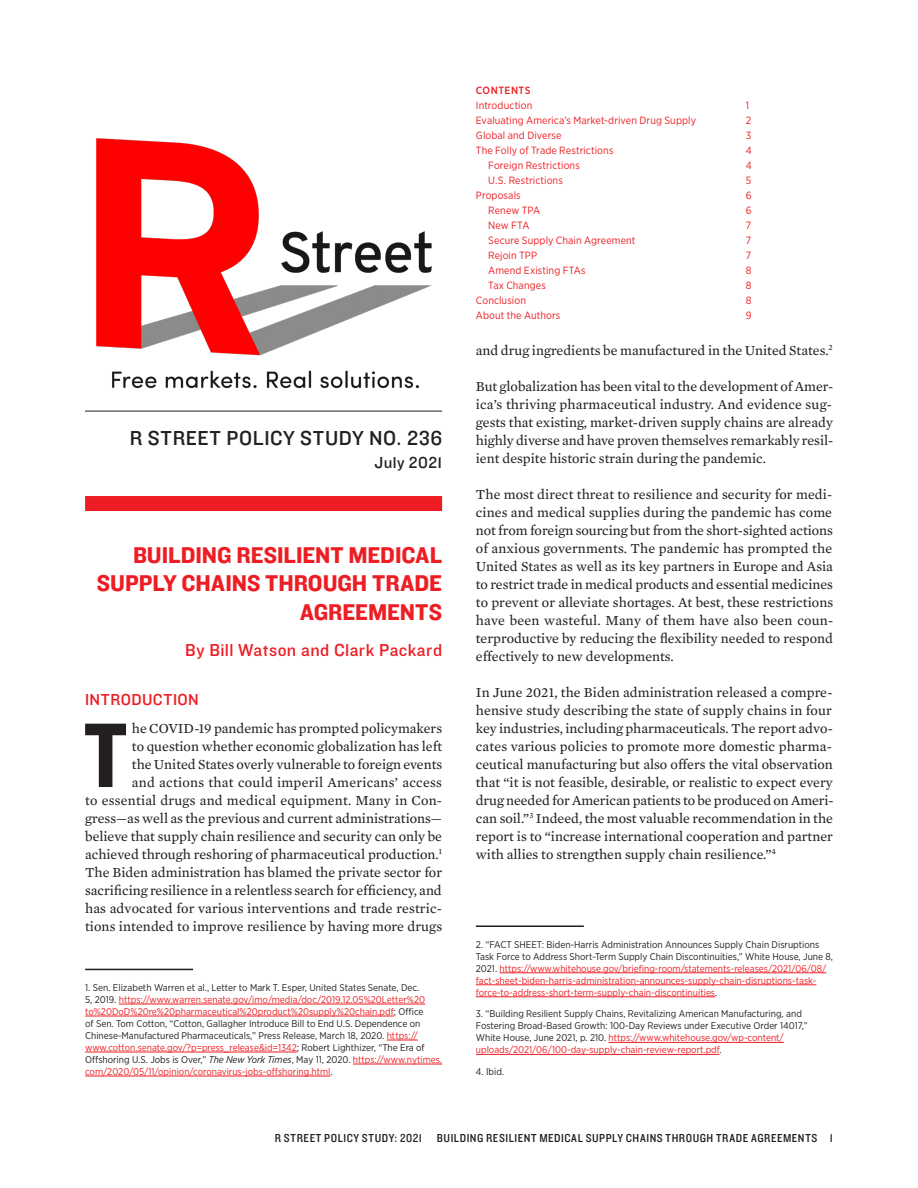
<style>
.page{position:relative;width:918px;height:1188px;background:#fff}
.page>*{position:absolute;margin:0;border:0;box-sizing:border-box;transform-origin:0 0}
.firstbody{font:95.25px "Knockout HTF50 Welterweight";color:#231f20}
.bröd{font:23.7px/28.5px "Knockout HTF51 Middleweight";letter-spacing:-.005em;color:#ee1d23;text-align:right}
.mellanrubrik{font:21px "Knockout HTF31 Junior Middlewt";letter-spacing:.03em;color:#231f20}
.bröd-2{font:18px "Knockout HTF31 Junior Middlewt";letter-spacing:.025em;color:#ee1d23}
.mellanrubrik-2{font:16.5px "Knockout HTF31 Junior Middlewt";letter-spacing:.025em;color:#ee1d23}
.mellanrubrik-3{font:16.5px "Knockout HTF31 Junior Middlewt";letter-spacing:.025em;color:#231f20}
.bröd-3{font:14.1px/18px "Mercury Text G2";color:#231f20;text-align:justify}
.firstbody-2{font:14.1px/18px "Mercury Text G2";color:#231f20;text-align:right}
.t1{font:12px "Knockout HTF30 Junior Welterwt";letter-spacing:.045em;color:#231f20}
.bröd-4{font:10.5px "Gotham Narrow";letter-spacing:.01em;color:#ee1d23}
.bröd-5{font:500 10.5px "Gotham Narrow";letter-spacing:.045em;color:#ee1d23}
.notes{font:9.75px/12px "Gotham Narrow";color:#231f20}
.notes-2{font:9.75px/12px "Gotham Narrow";color:#ee1d23}
.s1{color:#ee1d23}
.s2{font-style:italic}
.s3{color:#231f20}
</style>
<div class="page">
<hr style="left:85px;top:969px;width:108px;height:1px;background:#231f20">
<hr style="left:119px;top:1004px;width:306px;height:1px;background:#ee1d23">
<hr style="left:85px;top:1016px;width:309px;height:1px;background:#ee1d23">
<hr style="left:387px;top:1040px;width:31px;height:1px;background:#ee1d23">
<hr style="left:85px;top:1052px;width:212px;height:1px;background:#ee1d23">
<hr style="left:353px;top:1064px;width:89px;height:1px;background:#ee1d23">
<hr style="left:85px;top:1076px;width:246px;height:1px;background:#ee1d23">
<hr style="left:85px;top:411px;width:357px;height:1px;background:#231f20">
<div style="left:85px;top:496px;width:357px;height:15px;background:#ee1d23"></div>
<hr style="left:476px;top:925px;width:108px;height:2px;background:#231f20">
<hr style="left:500px;top:973px;width:326px;height:1px;background:#ee1d23">
<hr style="left:476px;top:985px;width:340px;height:1px;background:#ee1d23">
<hr style="left:476px;top:997px;width:239px;height:1px;background:#ee1d23">
<hr style="left:609px;top:1042px;width:175px;height:1px;background:#ee1d23">
<hr style="left:476px;top:1054px;width:244px;height:1px;background:#ee1d23">
<img style="left:96px;top:138px;width:336px;height:251px">
<p class="mellanrubrik" style="left:130px;top:427px;width:314px">R STREET POLICY STUDY NO. 236</p>
<p class="mellanrubrik-3" style="left:374px;top:453px;width:69px">July 2021</p>
<p class="bröd" style="left:97px;top:541px;width:347px">BUILDING RESILIENT MEDICAL<br>SUPPLY CHAINS THROUGH TRADE<br>AGREEMENTS</p>
<p class="bröd-2" style="left:185px;top:640px;width:258px">By Bill Watson and Clark Packard</p>
<p class="mellanrubrik-2" style="left:85px;top:690px;width:115px">INTRODUCTION</p>
<p class="firstbody" style="left:84px;top:706px;width:45px">T</p>
<p class="firstbody-2" style="left:85px;top:719px;width:359px">he COVID-19 pandemic has prompted policymakers<br>to question whether economic globalization has left<br>the United States overly vulnerable to foreign events<br>and actions that could imperil Americans’ access<br>to essential drugs and medical equipment. Many in Con&shy;gress—as well as the previous and current administrations— believe that supply chain resilience and security can only be achieved through reshoring of pharmaceutical production.<sup>1<br></sup>The Biden administration has blamed the private sector for sacrificing resilience in a relentless search for efficiency, and has advocated for various interventions and trade restric&shy;tions intended to improve resilience by having more drugs</p>
<p class="notes" style="left:85px;top:981px;width:358px">1. Sen. Elizabeth Warren et al., Letter to Mark T. Esper, United States Senate, Dec.<br>5, 2019. <span class="s1">https://www.warren.senate.gov/imo/media/doc/2019.12.05%20Letter%20 to%20DoD%20re%20pharmaceutical%20product%20supply%20chain.pdf</span>; Office<br>of Sen. Tom Cotton, “Cotton, Gallagher Introduce Bill to End U.S. Dependence on Chinese-Manufactured Pharmaceuticals,” Press Release, March 18, 2020. <span class="s1">https:// www.cotton.senate.gov/?p=press_release&amp;id=1342</span>; Robert Lighthizer, “The Era of Offshoring U.S. Jobs is Over,” <span class="s2">The New York Times</span>, May 11, 2020. <span class="s1">https://www.nytimes. com/2020/05/11/opinion/coronavirus-jobs-offshoring.html</span>.</p>
<p class="bröd-5" style="left:476px;top:84px;width:56px">CONTENTS</p>
<p class="bröd-4" style="left:476px;top:99px;width:58px">Introduction</p>
<p class="bröd-4" style="left:746px;top:99px;width:5px">1</p>
<p class="bröd-4" style="left:476px;top:114px;width:222px">Evaluating America’s Market-driven Drug Supply</p>
<p class="bröd-4" style="left:746px;top:114px;width:7px">2</p>
<p class="bröd-4" style="left:476px;top:129px;width:87px">Global and Diverse</p>
<p class="bröd-4" style="left:746px;top:129px;width:7px">3</p>
<p class="bröd-4" style="left:476px;top:144px;width:139px">The Folly of Trade Restrictions</p>
<p class="bröd-4" style="left:746px;top:144px;width:8px">4</p>
<p class="bröd-4" style="left:488px;top:159px;width:93px">Foreign Restrictions</p>
<p class="bröd-4" style="left:746px;top:159px;width:8px">4</p>
<p class="bröd-4" style="left:488px;top:174px;width:76px">U.S. Restrictions</p>
<p class="bröd-4" style="left:746px;top:174px;width:7px">5</p>
<p class="bröd-4" style="left:476px;top:189px;width:46px">Proposals</p>
<p class="bröd-4" style="left:746px;top:189px;width:7px">6</p>
<p class="bröd-4" style="left:488px;top:204px;width:53px">Renew TPA</p>
<p class="bröd-4" style="left:746px;top:204px;width:7px">6</p>
<p class="bröd-4" style="left:488px;top:219px;width:43px">New FTA</p>
<p class="bröd-4" style="left:746px;top:219px;width:7px">7</p>
<p class="bröd-4" style="left:488px;top:234px;width:149px">Secure Supply Chain Agreement</p>
<p class="bröd-4" style="left:746px;top:234px;width:7px">7</p>
<p class="bröd-4" style="left:488px;top:249px;width:50px">Rejoin TPP</p>
<p class="bröd-4" style="left:746px;top:249px;width:7px">7</p>
<p class="bröd-4" style="left:488px;top:264px;width:99px">Amend Existing FTAs</p>
<p class="bröd-4" style="left:746px;top:264px;width:7px">8</p>
<p class="bröd-4" style="left:488px;top:279px;width:59px">Tax Changes</p>
<p class="bröd-4" style="left:746px;top:279px;width:7px">8</p>
<p class="bröd-4" style="left:476px;top:294px;width:52px">Conclusion</p>
<p class="bröd-4" style="left:746px;top:294px;width:7px">8</p>
<p class="bröd-4" style="left:476px;top:309px;width:86px">About the Authors</p>
<p class="bröd-4" style="left:746px;top:309px;width:7px">9</p>
<p class="bröd-3" style="left:476px;top:341px;width:359px">and drug ingredients be manufactured in the United States.<sup>2</sup></p>
<p class="bröd-3" style="left:476px;top:377px;width:359px">But globalization has been vital to the development of Amer&shy;ica’s thriving pharmaceutical industry. And evidence sug&shy;gests that existing, market-driven supply chains are already highly diverse and have proven themselves remarkably resil&shy;ient despite historic strain during the pandemic.</p>
<p class="bröd-3" style="left:476px;top:485px;width:359px">The most direct threat to resilience and security for medi&shy;cines and medical supplies during the pandemic has come not from foreign sourcing but from the short-sighted actions of anxious governments. The pandemic has prompted the United States as well as its key partners in Europe and Asia to restrict trade in medical products and essential medicines to prevent or alleviate shortages. At best, these restrictions have been wasteful. Many of them have also been coun&shy;terproductive by reducing the flexibility needed to respond effectively to new developments.</p>
<p class="bröd-3" style="left:476px;top:683px;width:359px;text-align:left">In June 2021, the Biden administration released a compre&shy;hensive study describing the state of supply chains in four key industries, including pharmaceuticals. The report advo&shy;cates various policies to promote more domestic pharma&shy;ceutical manufacturing but also offers the vital observation that “it is not feasible, desirable, or realistic to expect every drug needed for American patients to be produced on Ameri&shy;can soil.”<sup>3</sup> Indeed, the most valuable recommendation in the report is to “increase international cooperation and partner with allies to strengthen supply chain resilience.”<sup>4</sup></p>
<p class="notes-2" style="left:476px;top:938px;width:359px"><span class="s3">2. “FACT SHEET: Biden-Harris Administration Announces Supply Chain Disruptions Task Force to Address Short-Term Supply Chain Discontinuities,” White House, June 8, 2021.</span> https://www.whitehouse.gov/briefing-room/statements-releases/2021/06/08/ fact-sheet-biden-harris-administration-announces-supply-chain-disruptions-task&shy;force-to-address-short-term-supply-chain-discontinuities<span class="s3">.</span></p>
<p class="notes" style="left:476px;top:1008px;width:333px">3. “Building Resilient Supply Chains, Revitalizing American Manufacturing, and Fostering Broad-Based Growth: 100-Day Reviews under Executive Order 14017,” White House, June 2021, p. 210. <span class="s1">https://www.whitehouse.gov/wp-content/ uploads/2021/06/100-day-supply-chain-review-report.pdf</span>.</p>
<p class="notes" style="left:476px;top:1065px;width:30px">4. Ibid.</p>
<p class="t1" style="left:275px;top:1132px;width:560px">R STREET POLICY STUDY: 2021 BUILDING RESILIENT MEDICAL SUPPLY CHAINS THROUGH TRADE AGREEMENTS 1</p>
</div>
